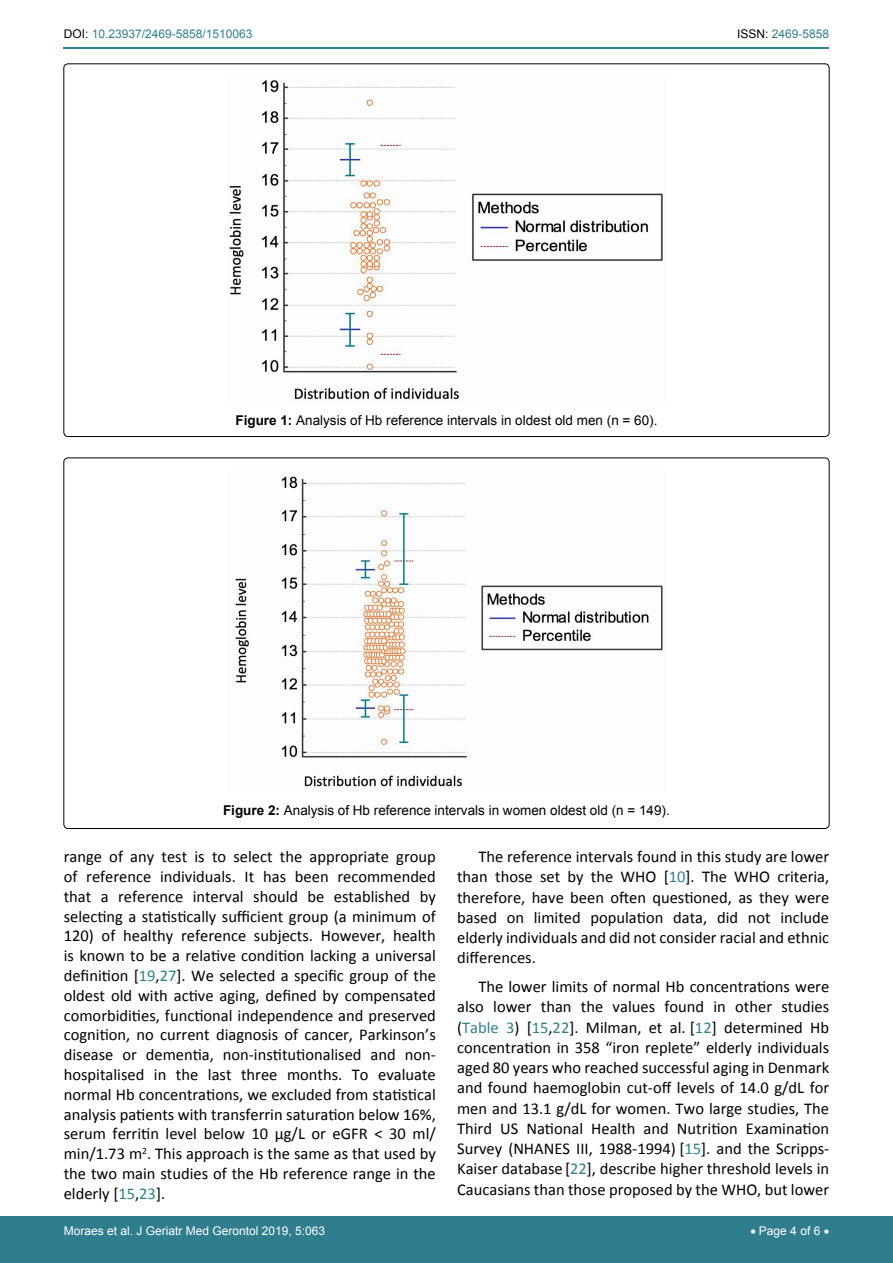
<style>
.page{position:relative;width:893px;height:1263px;background:#fff}
.page>*{position:absolute;margin:0;border:0;box-sizing:border-box;transform-origin:0 0}
.t1{font:16.5px/19.8px "Calibri";color:#000;text-align:justify}
.t2{font:13.5px "Arial";color:#000}
.t3{font:12px "Arial";color:#fff}
.t4{font:12px "Arial";color:#30808d}
.s1{color:#000}
.s2{font-weight:700}
.s3{color:#30808d}
</style>
<div class="page">
<hr style="left:64px;top:47px;width:765px;height:1px;background:#30808d">
<div style="left:0;top:1217px;width:893px;height:46px;background:#307d8d"></div>
<img style="left:229px;top:80px;width:434px;height:320px">
<img style="left:235px;top:476px;width:428px;height:311px">
<p class="t4" style="left:64px;top:26px;width:190px"><span class="s1">DOI:</span> 10.23937/2469-5858/1510063</p>
<p class="t4" style="left:737px;top:26px;width:94px"><span class="s1">ISSN:</span> 2469-5858</p>
<p class="t2" style="left:235px;top:412px;width:424px"><span class="s2">Figure 1:</span> Analysis of Hb reference intervals in oldest old men (n = 60).</p>
<p class="t2" style="left:223px;top:801px;width:448px"><span class="s2">Figure 2:</span> Analysis of Hb reference intervals in women oldest old (n = 149).</p>
<p class="t1" style="left:457px;top:847px;width:374px;line-height:20.2px;text-indent:21px">The reference intervals found in this study are lower than those set by the WHO [<span class="s3">10</span>]. The WHO criteria, therefore, have been often questioned, as they were based on limited population data, did not include elderly individuals and did not consider racial and ethnic differences.</p>
<p class="t1" style="left:457px;top:977px;width:374px;line-height:20.2px;text-indent:21px">The lower limits of normal Hb concentrations were also lower than the values found in other studies (<span class="s3">Table 3</span>) [<span class="s3">15</span>,<span class="s3">22</span>]. Milman, et al. [<span class="s3">12</span>] determined Hb concentration in 358 “iron replete” elderly individuals aged 80 years who reached successful aging in Denmark and found haemoglobin cut-off levels of 14.0 g/dL for men and 13.1 g/dL for women. Two large studies, The Third US National Health and Nutrition Examination Survey (NHANES III, 1988-1994) [<span class="s3">15</span>]. and the Scripps-Kaiser database [<span class="s3">22</span>], describe higher threshold levels in Caucasians than those proposed by the WHO, but lower</p>
<p class="t1" style="left:64px;top:847px;width:374px">range of any test is to select the appropriate group of reference individuals. It has been recommended that a reference interval should be established by selecting a statistically sufficient group (a minimum of 120) of healthy reference subjects. However, health is known to be a relative condition lacking a universal definition [<span class="s3">19</span>,<span class="s3">27</span>]. We selected a specific group of the oldest old with active aging, defined by compensated comorbidities, functional independence and preserved cognition, no current diagnosis of cancer, Parkinson’s disease or dementia, non-institutionalised and non&shy;hospitalised in the last three months. To evaluate normal Hb concentrations, we excluded from statistical analysis patients with transferrin saturation below 16%, serum ferritin level below 10 μg/L or eGFR &lt; 30 ml/ min/1.73 m<sup>2</sup>. This approach is the same as that used by the two main studies of the Hb reference range in the elderly [<span class="s3">15</span>,<span class="s3">23</span>].</p>
<p class="t3" style="left:64px;top:1223px;width:263px">Moraes et al. J Geriatr Med Gerontol 2019, 5:063</p>
<p class="t3" style="left:750px;top:1223px;width:80px">• Page 4 of 6 •</p>
</div>
